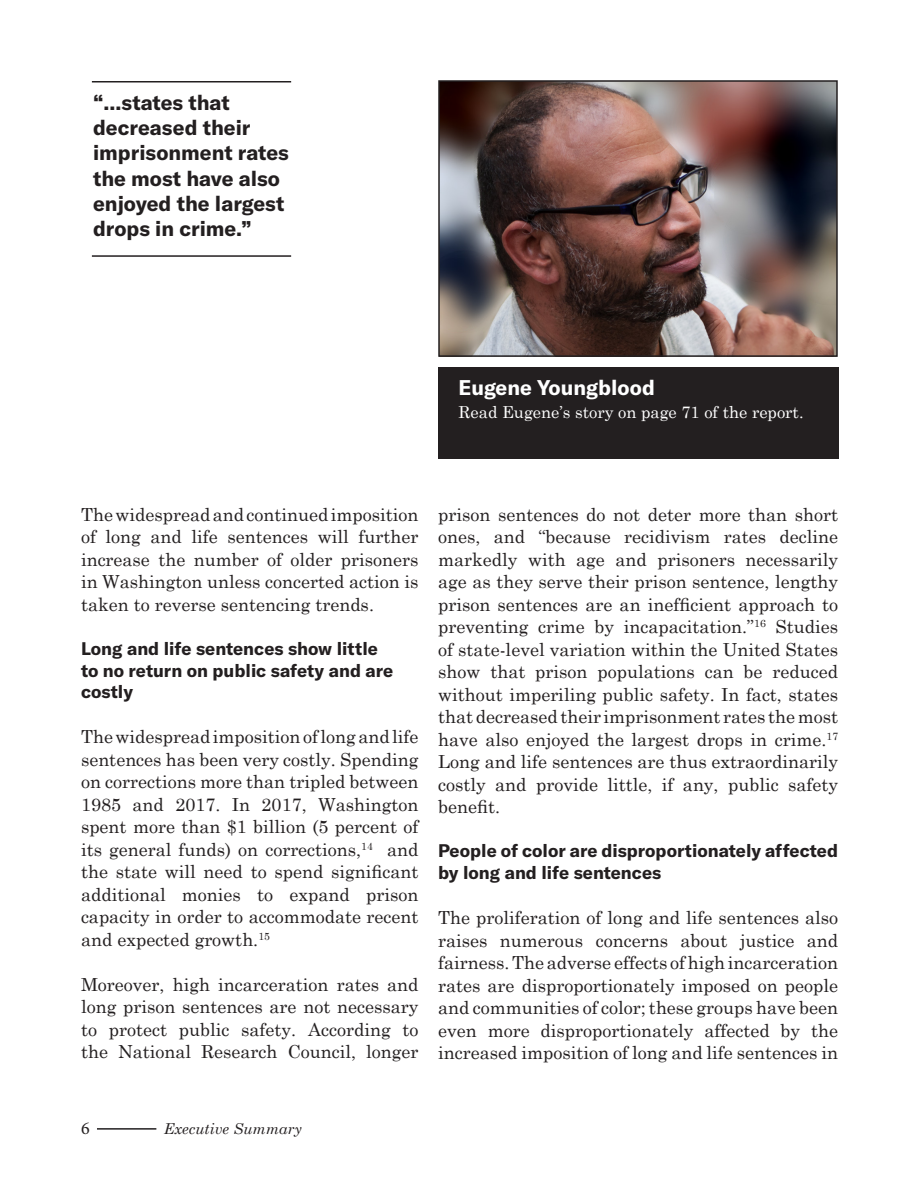
<style>
.page{position:relative;width:918px;height:1188px;background:#fff}
.page>*{position:absolute;margin:0;border:0;box-sizing:border-box;transform-origin:0 0}
.t1{font:700 21px/25.2px "GT America";color:#231f20}
.t2{font:700 21px "GT America";color:#fff}
.t3{font:18px/22.5px "Century Schoolbook";color:#231f20;text-align:justify}
.t4{font:700 18px/21.6px "GT America";color:#231f20}
.t5{font:18px "Minion Pro";color:#231f20}
.t6{font:16.5px "Century Schoolbook";color:#fff}
.t7{font:italic 15px "Century Schoolbook";color:#231f20}
</style>
<div class="page">
<hr style="left:97px;top:1128px;width:59px;height:2px;background:#231f20">
<img style="left:441px;top:83px;width:394px;height:271px">
<div style="left:438px;top:80px;width:400px;height:277px;border:2px solid #231f20"></div>
<hr style="left:92px;top:255px;width:199px;height:2px;background:#231f20">
<hr style="left:92px;top:81px;width:199px;height:1px;background:#231f20">
<div style="left:438px;top:367px;width:400px;height:92px;background:#231f20"></div>
<p class="t1" style="left:93px;top:90px;width:197px">“...states that decreased their imprisonment rates the most have also enjoyed the largest drops in crime.”</p>
<p class="t2" style="left:459px;top:375px;width:198px">Eugene Youngblood</p>
<p class="t6" style="left:459px;top:398px;width:346px">Read Eugene’s story on page 71 of the report.</p>
<p class="t3" style="left:81px;top:502px;width:339px">The widespread and continued imposition of long and life sentences will further increase the number of older prisoners in Washington unless concerted action is taken to reverse sentencing trends.</p>
<p class="t4" style="left:81px;top:638px;width:314px">Long and life sentences show little to no return on public safety and are costly</p>
<p class="t3" style="left:81px;top:724px;width:339px">The widespread imposition of long and life sentences has been very costly. Spending on corrections more than tripled between 1985 and 2017. In 2017, Washington spent more than $1 billion (5 percent of its general funds) on corrections,<sup>14</sup> and the state will need to spend significant additional monies to expand prison capacity in order to accommodate recent and expected growth.<sup>15</sup></p>
<p class="t3" style="left:81px;top:971px;width:339px">Moreover, high incarceration rates and long prison sentences are not necessary to protect public safety. According to the National Research Council, longer</p>
<p class="t3" style="left:438px;top:502px;width:402px">prison sentences do not deter more than short ones, and “because recidivism rates decline markedly with age and prisoners necessarily age as they serve their prison sentence, lengthy prison sentences are an inefficient approach to preventing crime by incapacitation.”<sup>16</sup> Studies of state-level variation within the United States show that prison populations can be reduced without imperiling public safety. In fact, states that decreased their imprisonment rates the most have also enjoyed the largest drops in crime.<sup>17<br></sup>Long and life sentences are thus extraordinarily costly and provide little, if any, public safety benefit.</p>
<p class="t4" style="left:438px;top:839px;width:401px;line-height:22.5px">People of color are disproportionately affected by long and life sentences</p>
<p class="t3" style="left:438px;top:905px;width:402px">The proliferation of long and life sentences also raises numerous concerns about justice and fairness. The adverse effects of high incarceration rates are disproportionately imposed on people and communities of color; these groups have been even more disproportionately affected by the increased imposition of long and life sentences in</p>
<p class="t5" style="left:81px;top:1116px;width:10px">6</p>
<p class="t7" style="left:164px;top:1117px;width:140px">Executive Summary</p>
</div>
